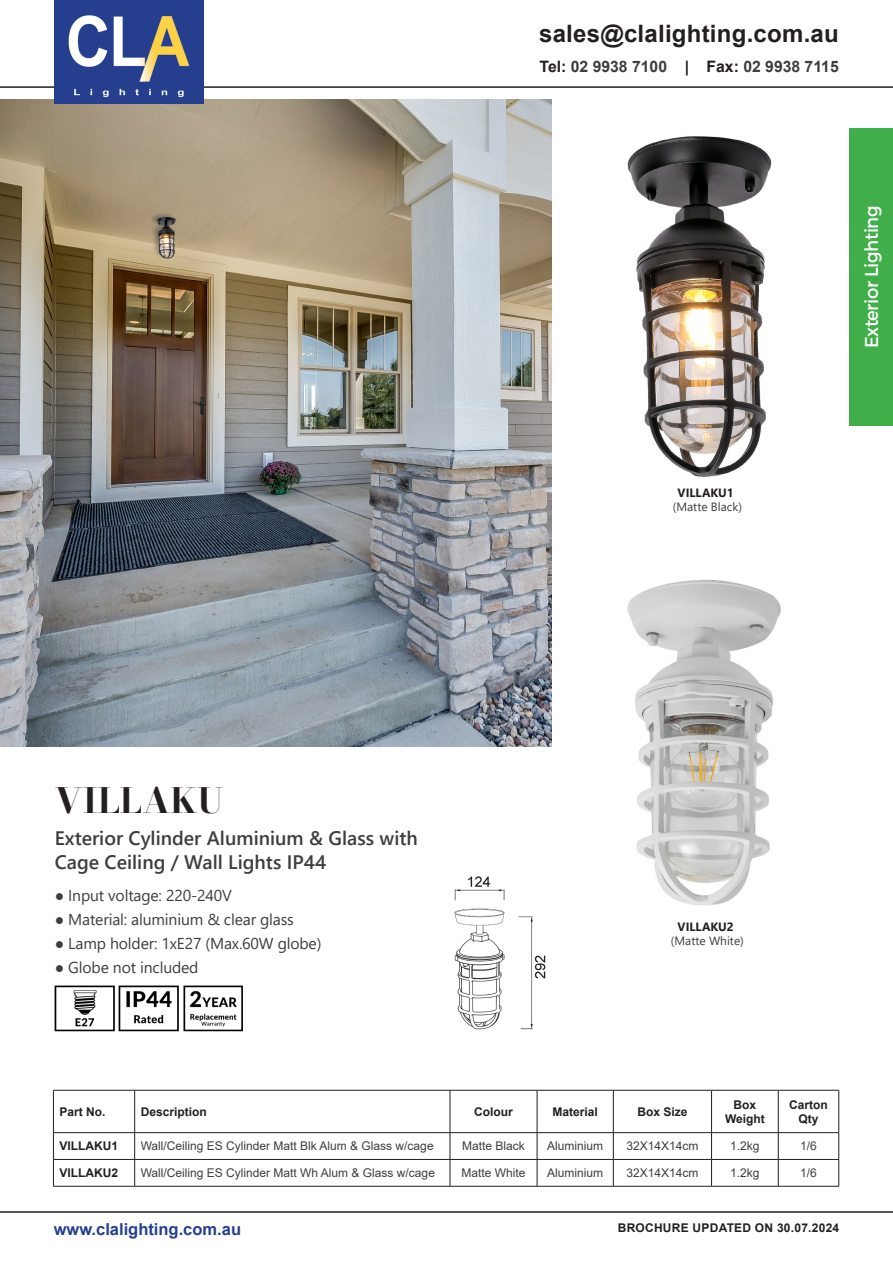
<style>
.page{position:relative;width:893px;height:1263px;background:#fff}
.page>*{position:absolute;margin:0;border:0;box-sizing:border-box;transform-origin:0 0}
.t1{font:34.5px "Bodoni Moda";color:#231f20}
.t2{font:700 24px "Arial";letter-spacing:.01em;color:#231f20}
.t3{font:600 19.5px/23.4px "Yu Gothic UI";color:#3e3e3f}
.t4{font:18.9px "Argentum Sans";letter-spacing:-.025em;color:#fff;scale:.95 1}
.t5{font:700 16.5px "Arial";color:#253f8e}
.t6{font:15.75px "Segoe UI";letter-spacing:-.01em;color:#3e3e3f}
.t7{font:700 15.75px "Arial";color:#3e3e3f}
.t8{font:12px "Arial";color:#3e3e3f}
.t9{font:700 12px/14.4px "Arial";color:#231f20;text-align:center}
.t10{font:700 12px "Arial";letter-spacing:.02em;color:#231f20}
.t11{font:12px "Segoe UI";color:#3e3e3f}
.t12{font:700 12px "Segoe UI";color:#231f20}
.s1{color:#231f20}
</style>
<div class="page">
<img style="left:0;top:99px;width:551px;height:647px">
<hr style="left:0;top:86px;width:893px;height:2px;background:#231f20">
<div style="left:54px;top:0;width:149px;height:104px;background:#253f8e"></div>
<img style="left:68px;top:15px;width:122px;height:83px">
<hr style="left:0;top:1211px;width:893px;height:2px;background:#231f20">
<img style="left:627px;top:128px;width:223px;height:349px">
<img style="left:627px;top:579px;width:154px;height:327px">
<div style="left:850px;top:128px;width:43px;height:298px;background:#40ae49"></div>
<img style="left:54px;top:985px;width:57px;height:47px">
<img style="left:111px;top:985px;width:64px;height:47px">
<img style="left:175px;top:985px;width:68px;height:47px">
<hr style="left:53px;top:1090px;width:82px;height:1px;background:#231f20">
<hr style="left:53px;top:1090px;width:1px;height:42px;background:#231f20">
<hr style="left:135px;top:1090px;width:315px;height:1px;background:#231f20">
<hr style="left:134px;top:1090px;width:1px;height:42px;background:#231f20">
<hr style="left:450px;top:1090px;width:87px;height:1px;background:#231f20">
<hr style="left:450px;top:1090px;width:1px;height:42px;background:#231f20">
<hr style="left:537px;top:1090px;width:76px;height:1px;background:#231f20">
<hr style="left:537px;top:1090px;width:1px;height:42px;background:#231f20">
<hr style="left:613px;top:1090px;width:98px;height:1px;background:#231f20">
<hr style="left:613px;top:1090px;width:1px;height:42px;background:#231f20">
<hr style="left:711px;top:1090px;width:67px;height:1px;background:#231f20">
<hr style="left:711px;top:1090px;width:1px;height:42px;background:#231f20">
<hr style="left:778px;top:1090px;width:61px;height:1px;background:#231f20">
<hr style="left:778px;top:1090px;width:1px;height:42px;background:#231f20">
<hr style="left:838px;top:1090px;width:1px;height:42px;background:#231f20">
<hr style="left:53px;top:1132px;width:82px;height:1px;background:#231f20">
<hr style="left:135px;top:1132px;width:315px;height:1px;background:#231f20">
<hr style="left:450px;top:1132px;width:87px;height:1px;background:#231f20">
<hr style="left:537px;top:1132px;width:76px;height:1px;background:#231f20">
<hr style="left:613px;top:1132px;width:98px;height:1px;background:#231f20">
<hr style="left:711px;top:1132px;width:67px;height:1px;background:#231f20">
<hr style="left:778px;top:1132px;width:61px;height:1px;background:#231f20">
<hr style="left:53px;top:1159px;width:82px;height:1px;background:#231f20">
<svg style="left:53px;top:1133px;width:1px;height:53px"></svg>
<hr style="left:135px;top:1159px;width:315px;height:1px;background:#231f20">
<svg style="left:134px;top:1133px;width:1px;height:53px"></svg>
<hr style="left:450px;top:1159px;width:87px;height:1px;background:#231f20">
<svg style="left:450px;top:1133px;width:1px;height:53px"></svg>
<hr style="left:537px;top:1159px;width:76px;height:1px;background:#231f20">
<svg style="left:537px;top:1133px;width:1px;height:53px"></svg>
<hr style="left:613px;top:1159px;width:98px;height:1px;background:#231f20">
<svg style="left:613px;top:1133px;width:1px;height:53px"></svg>
<hr style="left:711px;top:1159px;width:67px;height:1px;background:#231f20">
<svg style="left:711px;top:1133px;width:1px;height:53px"></svg>
<hr style="left:778px;top:1159px;width:61px;height:1px;background:#231f20">
<svg style="left:778px;top:1133px;width:1px;height:53px"></svg>
<svg style="left:838px;top:1133px;width:1px;height:53px"></svg>
<hr style="left:53px;top:1186px;width:82px;height:1px;background:#231f20">
<hr style="left:135px;top:1186px;width:315px;height:1px;background:#231f20">
<hr style="left:450px;top:1186px;width:87px;height:1px;background:#231f20">
<hr style="left:537px;top:1186px;width:76px;height:1px;background:#231f20">
<hr style="left:613px;top:1186px;width:98px;height:1px;background:#231f20">
<hr style="left:711px;top:1186px;width:67px;height:1px;background:#231f20">
<hr style="left:778px;top:1186px;width:61px;height:1px;background:#231f20">
<img style="left:454px;top:876px;width:92px;height:154px">
<p class="t2" style="left:539px;top:16px;width:301px">sales@clalighting.com.au</p>
<p class="t7" style="left:540px;top:55px;width:301px"><span class="s1">Tel:</span> 02 9938 7100 <span class="s1">| Fax:</span> 02 9938 7115</p>
<p class="t4" style="left:857px;top:348px;width:152px;rotate:-90deg">Exterior Lighting</p>
<p class="t12" style="left:678px;top:481px;width:58px">VILLAKU1</p>
<p class="t11" style="left:673px;top:495px;width:71px">(Matte Black)</p>
<p class="t1" style="left:55px;top:777px;width:170px">VILLAKU</p>
<p class="t3" style="left:55px;top:827px;width:364px">Exterior Cylinder Aluminium &amp; Glass with<br>Cage Ceiling / Wall Lights IP44</p>
<p class="t6" style="left:55px;top:880px;width:179px">● Input voltage: 220-240V</p>
<p class="t6" style="left:55px;top:904px;width:241px">● Material: aluminium &amp; clear glass</p>
<p class="t6" style="left:55px;top:928px;width:268px">● Lamp holder: 1xE27 (Max.60W globe)</p>
<p class="t6" style="left:55px;top:952px;width:145px">● Globe not included</p>
<p class="t12" style="left:678px;top:915px;width:58px">VILLAKU2</p>
<p class="t11" style="left:671px;top:929px;width:75px">(Matte White)</p>
<p class="t9" style="left:59px;top:1104px;width:48px">Part No.</p>
<p class="t9" style="left:141px;top:1104px;width:68px">Description</p>
<p class="t9" style="left:474px;top:1104px;width:40px">Colour</p>
<p class="t9" style="left:552px;top:1104px;width:47px">Material</p>
<p class="t9" style="left:637px;top:1104px;width:52px">Box Size</p>
<p class="t9" style="left:725px;top:1097px;width:41px">Box<br>Weight</p>
<p class="t9" style="left:789px;top:1097px;width:40px">Carton<br>Qty</p>
<p class="t9" style="left:59px;top:1139px;width:60px">VILLAKU1</p>
<p class="t8" style="left:141px;top:1138px;width:294px">Wall/Ceiling ES Cylinder Matt Blk Alum &amp; Glass w/cage</p>
<p class="t8" style="left:462px;top:1138px;width:64px">Matte Black</p>
<p class="t8" style="left:547px;top:1138px;width:58px">Aluminium</p>
<p class="t8" style="left:626px;top:1138px;width:74px">32X14X14cm</p>
<p class="t8" style="left:730px;top:1138px;width:31px">1.2kg</p>
<p class="t8" style="left:800px;top:1138px;width:18px">1/6</p>
<p class="t9" style="left:59px;top:1166px;width:60px">VILLAKU2</p>
<p class="t8" style="left:141px;top:1165px;width:296px">Wall/Ceiling ES Cylinder Matt Wh Alum &amp; Glass w/cage</p>
<p class="t8" style="left:461px;top:1165px;width:66px">Matte White</p>
<p class="t8" style="left:547px;top:1165px;width:58px">Aluminium</p>
<p class="t8" style="left:626px;top:1165px;width:74px">32X14X14cm</p>
<p class="t8" style="left:730px;top:1165px;width:31px">1.2kg</p>
<p class="t8" style="left:800px;top:1165px;width:18px">1/6</p>
<p class="t5" style="left:54px;top:1218px;width:189px">www.clalighting.com.au</p>
<p class="t10" style="left:618px;top:1219px;width:223px">BROCHURE UPDATED ON 30.07.2024</p>
</div>
